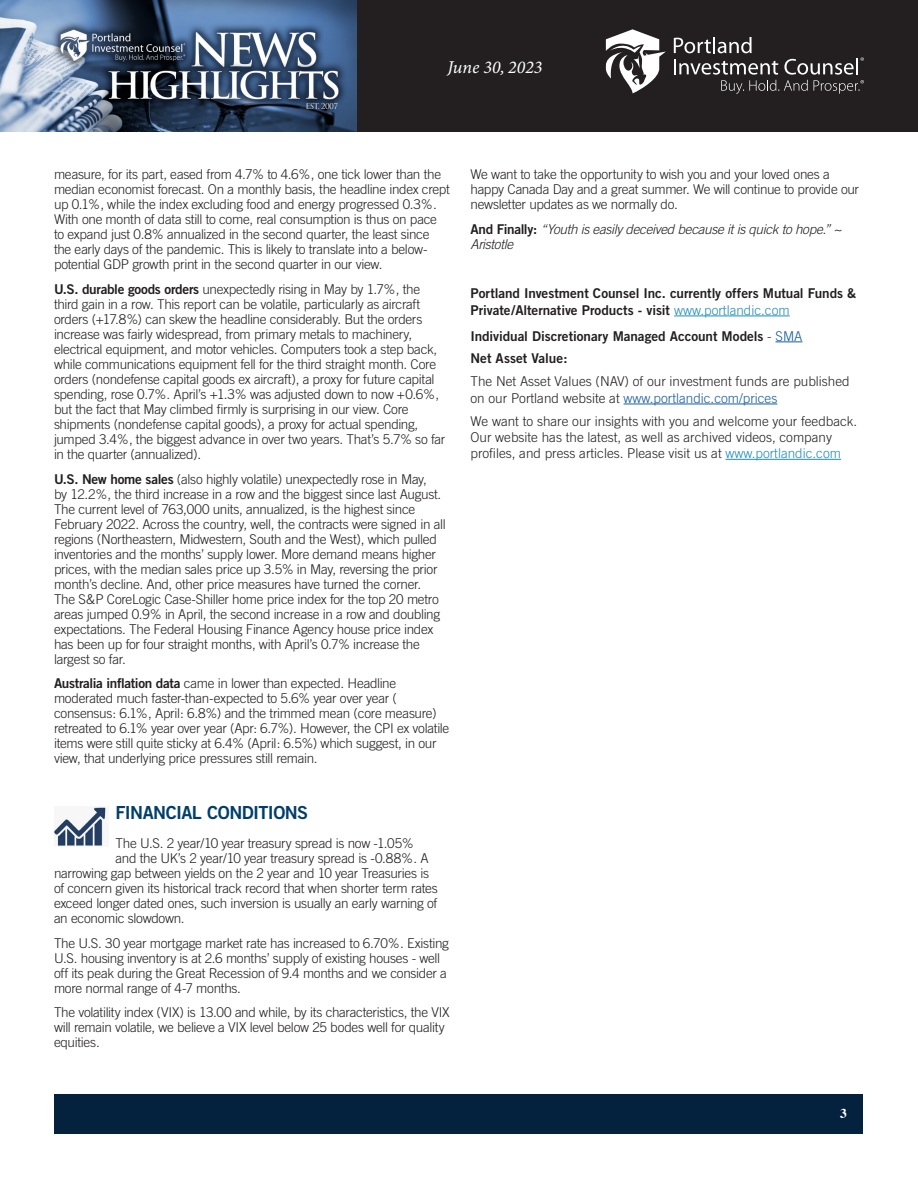
<style>
.page{position:relative;width:918px;height:1188px;background:#fff}
.page>*{position:absolute;margin:0;border:0;box-sizing:border-box;transform-origin:0 0}
.Article_-_Body{font:18px "Trade Gothic Bold Two";letter-spacing:-.03em;color:#003e69}
.t1{font:italic 18px "Minion Variable Concept";color:#fff}
.Article_-_Body-2{font:300 13.5px/15px "Trade Gothic";letter-spacing:-.02em;color:#231f20}
.Article_-_Body-3{font:300 13.5px/16.2px "Trade Gothic";color:#231f20}
.Article_-_Body-4{font:13.5px/16.2px "Trade Gothic Bold Two";letter-spacing:-.005em;color:#231f20}
.Article_-_Body-5{font:italic 300 13.5px/15px "Trade Gothic";letter-spacing:-.025em;color:#231f20}
.t2{font:700 13.5px "Times";color:#fff}
.s1{font-family:"Trade Gothic Bold Two";font-weight:400}
.s2{font-family:"Trade Gothic Bold Two";font-weight:400;font-style:normal}
.s3{font-family:"Trade Gothic";font-weight:300;color:#218cb6}
.s4{font-family:"Trade Gothic";font-weight:300}
.s5{font-family:"Trade Gothic";font-weight:300;color:#175d9e}
.s6{color:#175d9e}
.s7{color:#218cb6}
</style>
<div class="page">
<div style="left:356px;top:0;width:562px;height:132px;background:#231f20"></div>
<img style="left:0;top:0;width:356px;height:132px">
<svg style="left:674px;top:37px;width:190px;height:57px"></svg>
<svg style="left:606px;top:29px;width:60px;height:64px"></svg>
<div style="left:55px;top:1094px;width:808px;height:39px;background:#04213e"></div>
<img style="left:54px;top:807px;width:52px;height:39px">
<hr style="left:674px;top:316px;width:116px;height:1px;background:#218cb6">
<svg style="left:775px;top:342px;width:27px;height:1px"></svg>
<hr style="left:624px;top:404px;width:153px;height:1px;background:#175d9e">
<hr style="left:726px;top:459px;width:115px;height:1px;background:#218cb6">
<h1 class="t1" style="left:447px;top:55px;width:97px">June 30, 2023</h1>
<p class="Article_-_Body-2" style="left:54px;top:167px;width:397px">measure, for its part, eased from 4.7% to 4.6%, one tick lower than the median economist forecast. On a monthly basis, the headline index crept up 0.1%, while the index excluding food and energy progressed 0.3%.<br>With one month of data still to come, real consumption is thus on pace to expand just 0.8% annualized in the second quarter, the least since the early days of the pandemic. This is likely to translate into a below&shy;potential GDP growth print in the second quarter in our view.</p>
<p class="Article_-_Body-2" style="left:54px;top:281px;width:393px"><span class="s1">U.S. durable goods orders</span> unexpectedly rising in May by 1.7%, the third gain in a row. This report can be volatile, particularly as aircraft orders (+17.8%) can skew the headline considerably. But the orders increase was fairly widespread, from primary metals to machinery, electrical equipment, and motor vehicles. Computers took a step back, while communications equipment fell for the third straight month. Core orders (nondefense capital goods ex aircraft), a proxy for future capital spending, rose 0.7%. April’s +1.3% was adjusted down to now +0.6%, but the fact that May climbed firmly is surprising in our view. Core shipments (nondefense capital goods), a proxy for actual spending, jumped 3.4%, the biggest advance in over two years. That’s 5.7% so far in the quarter (annualized).</p>
<p class="Article_-_Body-2" style="left:54px;top:471px;width:393px"><span class="s1">U.S. New home sales</span> (also highly volatile) unexpectedly rose in May,<br>by 12.2%, the third increase in a row and the biggest since last August.<br>The current level of 763,000 units, annualized, is the highest since February 2022. Across the country, well, the contracts were signed in all regions (Northeastern, Midwestern, South and the West), which pulled inventories and the months’ supply lower. More demand means higher prices, with the median sales price up 3.5% in May, reversing the prior month’s decline. And, other price measures have turned the corner.<br>The S&amp;P CoreLogic Case-Shiller home price index for the top 20 metro areas jumped 0.9% in April, the second increase in a row and doubling expectations. The Federal Housing Finance Agency house price index has been up for four straight months, with April’s 0.7% increase the largest so far.</p>
<p class="Article_-_Body-2" style="left:54px;top:676px;width:397px"><span class="s1">Australia inflation data</span> came in lower than expected. Headline moderated much faster-than-expected to 5.6% year over year ( consensus: 6.1%, April: 6.8%) and the trimmed mean (core measure) retreated to 6.1% year over year (Apr: 6.7%). However, the CPI ex volatile items were still quite sticky at 6.4% (April: 6.5%) which suggest, in our view, that underlying price pressures still remain.</p>
<p class="Article_-_Body" style="left:116px;top:802px;width:194px">FINANCIAL CONDITIONS</p>
<p class="Article_-_Body-2" style="left:116px;top:835px;width:300px">The U.S. 2 year/10 year treasury spread is now -1.05%</p>
<p class="Article_-_Body-2" style="left:116px;top:850px;width:314px">and the UK’s 2 year/10 year treasury spread is -0.88%. A</p>
<p class="Article_-_Body-2" style="left:54px;top:865px;width:377px">narrowing gap between yields on the 2 year and 10 year Treasuries is</p>
<p class="Article_-_Body-2" style="left:54px;top:880px;width:385px">of concern given its historical track record that when shorter term rates</p>
<p class="Article_-_Body-2" style="left:54px;top:895px;width:385px">exceed longer dated ones, such inversion is usually an early warning of</p>
<p class="Article_-_Body-2" style="left:54px;top:910px;width:132px">an economic slowdown.</p>
<p class="Article_-_Body-2" style="left:54px;top:935px;width:396px">The U.S. 30 year mortgage market rate has increased to 6.70%. Existing U.S. housing inventory is at 2.6 months’ supply of existing houses - well off its peak during the Great Recession of 9.4 months and we consider a more normal range of 4-7 months.</p>
<p class="Article_-_Body-2" style="left:54px;top:1005px;width:397px">The volatility index (VIX) is 13.00 and while, by its characteristics, the VIX will remain volatile, we believe a VIX level below 25 bodes well for quality equities.</p>
<p class="Article_-_Body-2" style="left:471px;top:167px;width:390px">We want to take the opportunity to wish you and your loved ones a happy Canada Day and a great summer. We will continue to provide our newsletter updates as we normally do.</p>
<p class="Article_-_Body-5" style="left:471px;top:221px;width:373px"><span class="s2">And Finally:</span> “Youth is easily deceived because it is quick to hope.” ~<br>Aristotle</p>
<p class="Article_-_Body-4" style="left:471px;top:285px;width:387px">Portland Investment Counsel Inc. currently offers Mutual Funds &amp;<br>Private/Alternative Products - visit <span class="s3">www.portlandic.com</span></p>
<p class="Article_-_Body-4" style="left:471px;top:327px;width:333px">Individual Discretionary Managed Account Models <span class="s4">-</span> <span class="s5">SMA</span></p>
<p class="Article_-_Body-4" style="left:471px;top:350px;width:99px">Net Asset Value:</p>
<p class="Article_-_Body-3" style="left:471px;top:373px;width:381px">The Net Asset Values (NAV) of our investment funds are published on our Portland website at <span class="s6">www.portlandic.com/prices</span></p>
<p class="Article_-_Body-3" style="left:471px;top:412px;width:388px">We want to share our insights with you and welcome your feedback.<br>Our website has the latest, as well as archived videos, company profiles, and press articles. Please visit us at <span class="s7">www.portlandic.com</span></p>
<p class="t2" style="left:840px;top:1100px;width:8px">3</p>
</div>
